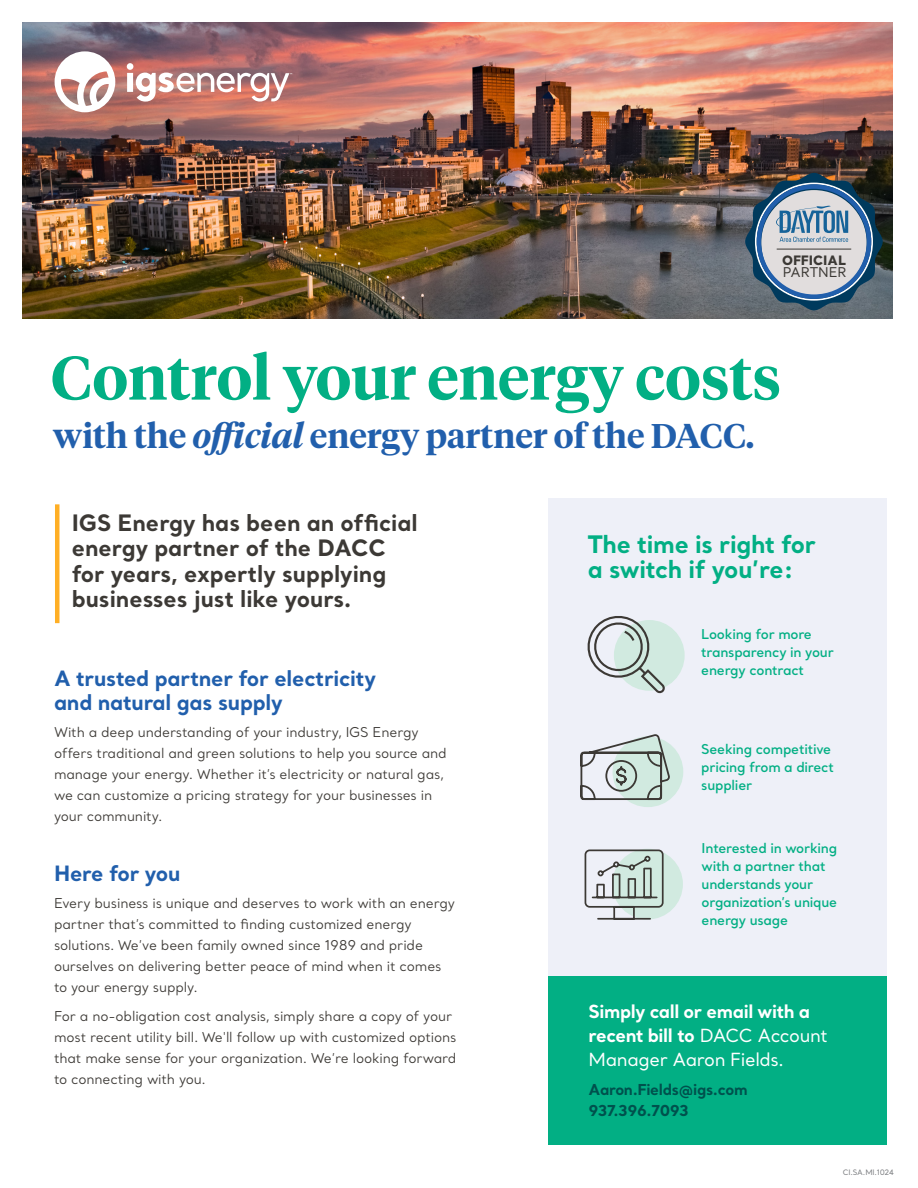
<style>
.page{position:relative;width:918px;height:1188px;background:#fff}
.page>*{position:absolute;margin:0;border:0;box-sizing:border-box;transform-origin:0 0}
.t1{font:600 61.2px "Tiempos Headline";color:#02af84}
.t2{font:600 34.2px "Tiempos Headline";color:#215fac}
.t3{font:700 24px/25.5px "Santral";letter-spacing:-.01em;color:#02af84}
.t4{font:700 22.5px/25.5px "Santral";color:#3c3935}
.t5{font:700 21px/24px "Santral";letter-spacing:-.01em;color:#215fac}
.t6{font:700 18px/24px "Santral";letter-spacing:-.02em;color:#fff}
.t7{font:700 15px/21px "Santral";letter-spacing:-.02em;color:#00514d}
.t8{font:13.5px/21px "Santral";letter-spacing:-.01em;color:#3c3935}
.t9{font:600 13.5px/18px "Santral";letter-spacing:-.015em;color:#02af84}
.t10{font:13.35px "Santral";letter-spacing:-.01em;color:#3c3935}
.t11{font:800 12.9px "Santral";color:#3c3935}
.t12{font:500 7.5px "Santral";letter-spacing:-.015em;color:#808285}
.s1{font-style:italic}
.s2{font-weight:400}
</style>
<div class="page">
<hr style="left:55px;top:504px;width:4px;height:119px;background:#ffaf25">
<div style="left:548px;top:499px;width:338px;height:646px;background:#eef0f8"></div>
<div style="left:548px;top:977px;width:338px;height:168px;background:#02af84"></div>
<div style="left:614px;top:620px;width:71px;height:71px;background:#d1eae0;border-radius:50%"></div>
<svg style="left:587px;top:616px;width:78px;height:78px"></svg>
<div style="left:613px;top:736px;width:70px;height:71px;background:#d1eae0;border-radius:50%"></div>
<svg style="left:580px;top:734px;width:91px;height:67px"></svg>
<div style="left:612px;top:849px;width:71px;height:70px;background:#d1eae0;border-radius:50%"></div>
<svg style="left:584px;top:849px;width:80px;height:71px"></svg>
<img style="left:23px;top:23px;width:870px;height:296px">
<svg style="left:55px;top:51px;width:60px;height:61px"></svg>
<svg style="left:127px;top:63px;width:165px;height:39px"></svg>
<svg style="left:745px;top:173px;width:138px;height:137px;background:#7e8e9c"></svg>
<hr style="left:777px;top:249px;width:74px;height:1px;background:#3c3935">
<p class="t11" style="left:782px;top:251px;width:65px">OFFICIAL</p>
<p class="t10" style="left:783px;top:264px;width:65px">PARTNER</p>
<p class="t1" style="left:51px;top:336px;width:732px">Control your energy costs</p>
<p class="t2" style="left:53px;top:412px;width:703px">with the <span class="s1">official</span> energy partner of the DACC.</p>
<p class="t4" style="left:72px;top:509px;width:348px">IGS Energy has been an official energy partner of the DACC for years, expertly supplying businesses just like yours.</p>
<p class="t5" style="left:54px;top:666px;width:323px">A trusted partner for electricity and natural gas supply</p>
<p class="t8" style="left:54px;top:722px;width:394px">With a deep understanding of your industry, IGS Energy offers traditional and green solutions to help you source and manage your energy. Whether it’s electricity or natural gas, we can customize a pricing strategy for your businesses in your community.</p>
<p class="t5" style="left:54px;top:861px;width:128px">Here for you</p>
<p class="t8" style="left:54px;top:893px;width:402px">Every business is unique and deserves to work with an energy partner that’s committed to finding customized energy solutions. We’ve been family owned since 1989 and pride ourselves on delivering better peace of mind when it comes to your energy supply.</p>
<p class="t8" style="left:54px;top:1005px;width:404px">For a no-obligation cost analysis, simply share a copy of your most recent utility bill. We'll follow up with customized options that make sense for your organization. We’re looking forward to connecting with you.</p>
<p class="t3" style="left:588px;top:531px;width:230px">The time is right for a switch if you’re:</p>
<p class="t9" style="left:701px;top:625px;width:134px">Looking for more transparency in your energy contract</p>
<p class="t9" style="left:701px;top:740px;width:134px">Seeking competitive pricing from a direct supplier</p>
<p class="t9" style="left:702px;top:839px;width:137px">Interested in working with a partner that understands your organization’s unique energy usage</p>
<p class="t6" style="left:589px;top:999px;width:241px">Simply call or email with a recent bill to <span class="s2">DACC Account<br>Manager Aaron Fields.</span></p>
<p class="t7" style="left:589px;top:1078px;width:161px">Aaron.Fields@igs.com<br>937.396.7093</p>
<p class="t12" style="left:843px;top:1167px;width:53px">CI.SA.MI.1024</p>
</div>
